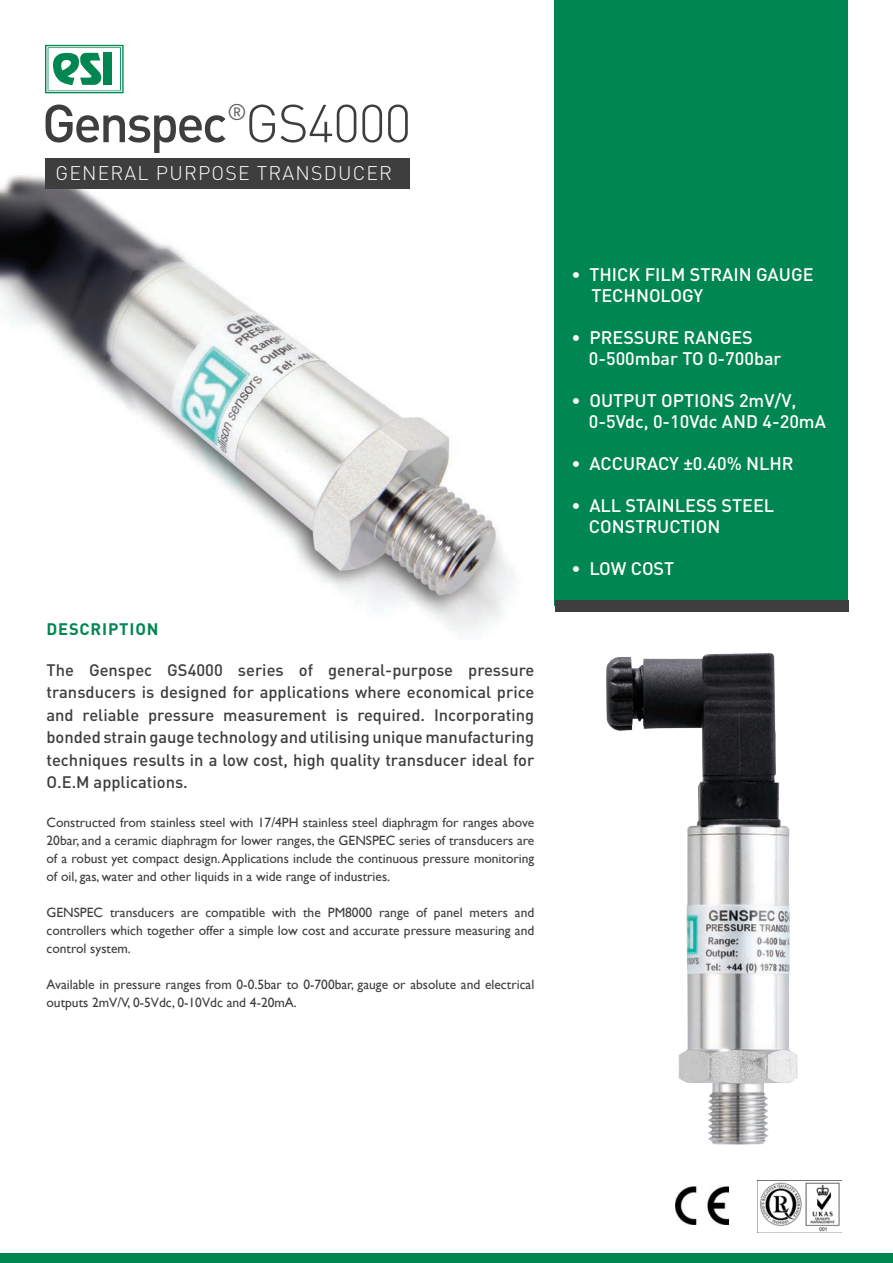
<style>
.page{position:relative;width:893px;height:1263px;background:#fff}
.page>*{position:absolute;margin:0;border:0;box-sizing:border-box;transform-origin:0 0}
.t1{font:500 52.5px "DINOT";letter-spacing:-.05em;color:#3e3e3f}
.t2{font:22.5px "DINOT";color:#5f5f62}
.t3{font:300 19.5px "DINOT";letter-spacing:.06em;color:#fff}
.t4{font:500 18px "DINOT";color:#fff}
.t5{font:500 16.5px/22.5px "DINOT";color:#3e3e3f;text-align:justify}
.t6{font:700 16.5px "DINOT";letter-spacing:.05em;color:#008751}
.t7{font:13.5px/18px "Gill Sans";color:#3e3e3f;text-align:justify}
.s1{font-weight:300}
</style>
<div class="page">
<img style="left:0;top:93px;width:514px;height:538px">
<div style="left:555px;top:0;width:293px;height:606px;background:#008751"></div>
<img style="left:606px;top:653px;width:192px;height:492px">
<div style="left:46px;top:158px;width:364px;height:31px;background:#3e3e3f"></div>
<div style="left:555px;top:600px;width:293px;height:12px;background:#3e3e3f"></div>
<div style="left:0;top:1254px;width:893px;height:9px;background:#008751"></div>
<svg style="left:45px;top:45px;width:79px;height:48px"></svg>
<img style="left:675px;top:1187px;width:53px;height:38px">
<img style="left:757px;top:1181px;width:84px;height:52px">
<p class="t1" style="left:42px;top:88px;width:371px">Genspec <span class="s1">GS4000</span></p>
<p class="t2" style="left:227px;top:97px;width:21px">®</p>
<p class="t3" style="left:56px;top:160px;width:338px">GENERAL PURPOSE TRANSDUCER</p>
<p class="t6" style="left:46px;top:618px;width:114px">DESCRIPTION</p>
<p class="t5" style="left:46px;top:658px;width:489px">The Genspec GS4000 series of general-purpose pressure transducers is designed for applications where economical price and reliable pressure measurement is required. Incorporating bonded strain gauge technology and utilising unique manufacturing techniques results in a low cost, high quality transducer ideal for O.E.M applications.</p>
<p class="t7" style="left:46px;top:813px;width:489px">Constructed from stainless steel with 17/4PH stainless steel diaphragm for ranges above 20bar, and a ceramic diaphragm for lower ranges, the GENSPEC series of transducers are of a robust yet compact design. Applications include the continuous pressure monitoring of oil, gas, water and other liquids in a wide range of industries.</p>
<p class="t7" style="left:46px;top:903px;width:489px">GENSPEC transducers are compatible with the PM8000 range of panel meters and controllers which together offer a simple low cost and accurate pressure measuring and control system.</p>
<p class="t7" style="left:46px;top:975px;width:489px">Available in pressure ranges from 0-0.5bar to 0-700bar, gauge or absolute and electrical outputs 2mV/V, 0-5Vdc, 0-10Vdc and 4-20mA.</p>
<p class="t4" style="left:572px;top:262px;width:244px">• THICK FILM STRAIN GAUGE</p>
<p class="t4" style="left:591px;top:283px;width:114px">TECHNOLOGY</p>
<p class="t4" style="left:572px;top:325px;width:183px">• PRESSURE RANGES</p>
<p class="t4" style="left:589px;top:346px;width:194px">0-500mbar TO 0-700bar</p>
<p class="t4" style="left:572px;top:388px;width:226px">• OUTPUT OPTIONS 2mV/V,</p>
<p class="t4" style="left:589px;top:409px;width:239px">0-5Vdc, 0-10Vdc AND 4-20mA</p>
<p class="t4" style="left:572px;top:451px;width:224px">• ACCURACY ±0.40% NLHR</p>
<p class="t4" style="left:572px;top:493px;width:204px">• ALL STAINLESS STEEL</p>
<p class="t4" style="left:589px;top:514px;width:133px">CONSTRUCTION</p>
<p class="t4" style="left:572px;top:556px;width:104px">• LOW COST</p>
</div>
